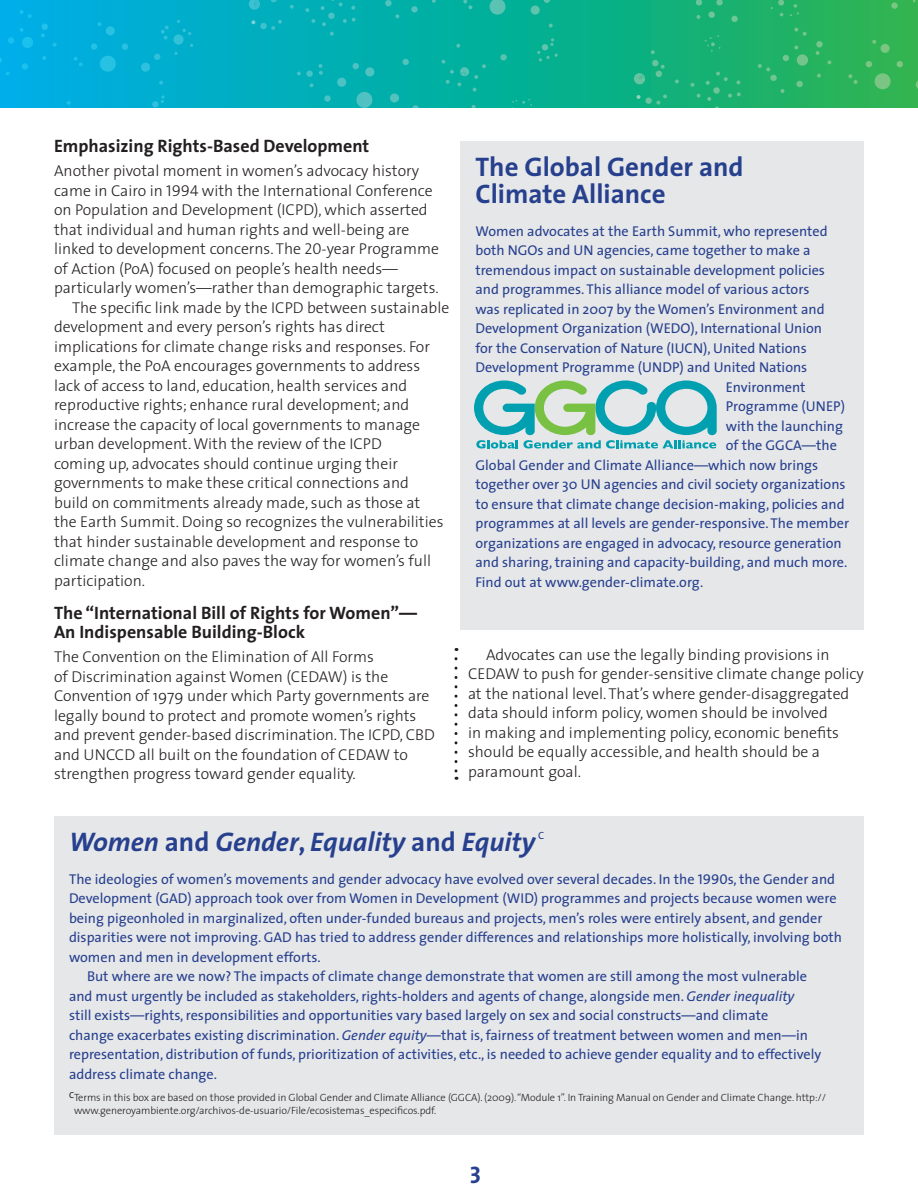
<style>
.page{position:relative;width:918px;height:1188px;background:#fff}
.page>*{position:absolute;margin:0;border:0;box-sizing:border-box;transform-origin:0 0}
.Section_Sub_Title{font:700 27px "The Sans";color:#27408e}
.Section_Sub_Title-2{font:italic 700 27px "The Sans";color:#27408e}
.t1{font:24px "The Sans Bold Caps";color:#27408e}
.t2{font:700 18px/19.5px "The Sans";color:#231f20}
.Body_Text{font:300 15.75px/19.5px "The Sans";color:#231f20}
.Box_style{font:14.25px/19.5px "The Sans";color:#27408e}
.References{font:300 10.5px/13.2px "The Sans";letter-spacing:-.01em;color:#231f20}
.Section_Sub_Title-3{font:10.5px "The Sans Caps";color:#27408e}
.s1{font-family:"The Sans Light Caps";font-weight:400}
.s2{font-style:normal}
.s3{font-family:"The Sans Caps"}
.s4{font-style:italic}
</style>
<div class="page">
<div style="left:460px;top:141px;width:404px;height:489px;background:#e6e7e9"></div>
<div style="left:54px;top:816px;width:810px;height:319px;background:#e6e7e9"></div>
<svg style="left:454px;top:659px;width:4px;height:121px"></svg>
<svg style="left:474px;top:380px;width:243px;height:69px"></svg>
<svg style="left:229px;top:0;width:405px;height:108px;background:#04afa0"></svg>
<svg style="left:0;top:0;width:229px;height:108px;background:#01aed7"></svg>
<div style="left:570px;top:0;width:49px;height:108px;background:#07b089"></div>
<svg style="left:249px;top:0;width:309px;height:108px;background:#04b0a8"></svg>
<svg style="left:634px;top:0;width:284px;height:108px;background:#23b268"></svg>
<h4 class="t2" style="left:54px;top:136px;width:317px">Emphasizing Rights-Based Development</h4>
<p class="Body_Text" style="left:54px;top:161px;width:387px">Another pivotal moment in women’s advocacy history came in Cairo in <span class="s1">1994</span> with the International Conference on Population and Development (ICPD), which asserted that individual and human rights and well-being are linked to development concerns. The <span class="s1">20</span>-year Programme of Action (PoA) focused on people’s health needs— particularly women’s—rather than demographic targets.</p>
<p class="Body_Text" style="left:54px;top:297px;width:397px;text-indent:18px">The specific link made by the ICPD between sustainable development and every person’s rights has direct implications for climate change risks and responses. For example, the PoA encourages governments to address lack of access to land, education, health services and reproductive rights; enhance rural development; and increase the capacity of local governments to manage urban development. With the review of the ICPD<br>coming up, advocates should continue urging their governments to make these critical connections and<br>build on commitments already made, such as those at<br>the Earth Summit. Doing so recognizes the vulnerabilities that hinder sustainable development and response to climate change and also paves the way for women’s full participation.</p>
<h4 class="t2" style="left:54px;top:602px;width:365px">The “International Bill of Rights for Women”—<br>An Indispensable Building-Block</h4>
<p class="Body_Text" style="left:54px;top:647px;width:383px">The Convention on the Elimination of All Forms<br>of Discrimination against Women (CEDAW) is the Convention of 1979 under which Party governments are legally bound to protect and promote women’s rights and prevent gender-based discrimination. The ICPD, CBD and UNCCD all built on the foundation of CEDAW to strengthen progress toward gender equality.</p>
<p class="Body_Text" style="left:468px;top:644px;width:397px;text-indent:18px">Advocates can use the legally binding provisions in CEDAW to push for gender-sensitive climate change policy at the national level. That’s where gender-disaggregated data should inform policy, women should be involved<br>in making and implementing policy, economic benefits should be equally accessible, and health should be a paramount goal.</p>
<p class="Section_Sub_Title" style="left:476px;top:144px;width:270px">The Global Gender and</p>
<p class="Section_Sub_Title" style="left:476px;top:171px;width:192px">Climate Alliance</p>
<p class="Box_style" style="left:476px;top:221px;width:354px">Women advocates at the Earth Summit, who represented</p>
<p class="Box_style" style="left:476px;top:240px;width:337px">both NGOs and UN agencies, came together to make a</p>
<p class="Box_style" style="left:476px;top:260px;width:351px">tremendous impact on sustainable development policies</p>
<p class="Box_style" style="left:476px;top:279px;width:336px">and programmes. This alliance model of various actors</p>
<p class="Box_style" style="left:476px;top:299px;width:351px">was replicated in 2007 by the Women’s Environment and</p>
<p class="Box_style" style="left:476px;top:318px;width:348px">Development Organization (WEDO), International Union</p>
<p class="Box_style" style="left:476px;top:338px;width:333px">for the Conservation of Nature (IUCN), United Nations</p>
<p class="Box_style" style="left:476px;top:357px;width:333px">Development Programme (UNDP) and United Nations</p>
<p class="Box_style" style="left:726px;top:377px;width:81px">Environment</p>
<p class="Box_style" style="left:726px;top:396px;width:121px">Programme (UNEP)</p>
<p class="Box_style" style="left:726px;top:416px;width:119px">with the launching</p>
<p class="Box_style" style="left:726px;top:435px;width:113px">of the GGCA—the</p>
<p class="Box_style" style="left:476px;top:455px;width:344px">Global Gender and Climate Alliance—which now brings</p>
<p class="Box_style" style="left:476px;top:474px;width:372px">together over 30 UN agencies and civil society organizations</p>
<p class="Box_style" style="left:476px;top:494px;width:371px">to ensure that climate change decision-making, policies and</p>
<p class="Box_style" style="left:476px;top:513px;width:375px">programmes at all levels are gender-responsive. The member</p>
<p class="Box_style" style="left:476px;top:533px;width:368px">organizations are engaged in advocacy, resource generation</p>
<p class="Box_style" style="left:476px;top:552px;width:373px">and sharing, training and capacity-building, and much more.</p>
<p class="Box_style" style="left:476px;top:572px;width:229px">Find out at www.gender-climate.org.</p>
<p class="Section_Sub_Title-2" style="left:69px;top:819px;width:468px">Women <span class="s2">and</span> Gender<span class="s2">,</span> Equality <span class="s2">and</span> Equity</p>
<p class="Section_Sub_Title-3" style="left:538px;top:827px;width:8px">C</p>
<p class="Box_style" style="left:69px;top:869px;width:775px">The ideologies of women’s movements and gender advocacy have evolved over several decades. In the <span class="s3">1990</span>s, the Gender and Development (GAD) approach took over from Women in Development (WID) programmes and projects because women were being pigeonholed in marginalized, often under-funded bureaus and projects, men’s roles were entirely absent, and gender disparities were not improving. GAD has tried to address gender differences and relationships more holistically, involving both women and men in development efforts.</p>
<p class="Box_style" style="left:69px;top:966px;width:754px;text-indent:18px">But where are we now? The impacts of climate change demonstrate that women are still among the most vulnerable and must urgently be included as stakeholders, rights-holders and agents of change, alongside men. <span class="s4">Gender inequality<br></span>still exists—rights, responsibilities and opportunities vary based largely on sex and social constructs—and climate<br>change exacerbates existing discrimination. <span class="s4">Gender equity</span>—that is, fairness of treatment between women and men—in representation, distribution of funds, prioritization of activities, etc., is needed to achieve gender equality and to effectively address climate change.</p>
<p class="References" style="left:74px;top:1091px;width:754px;text-indent:-5px"><sup>C</sup>Terms in this box are based on those provided in Global Gender and Climate Alliance (GGCA). (2009). “Module 1”. In Training Manual on Gender and Climate Change. http:// www.generoyambiente.org/archivos-de-usuario/File/ecosistemas_especificos.pdf.</p>
<h3 class="t1" style="left:470px;top:1155px;width:13px">3</h3>
</div>
